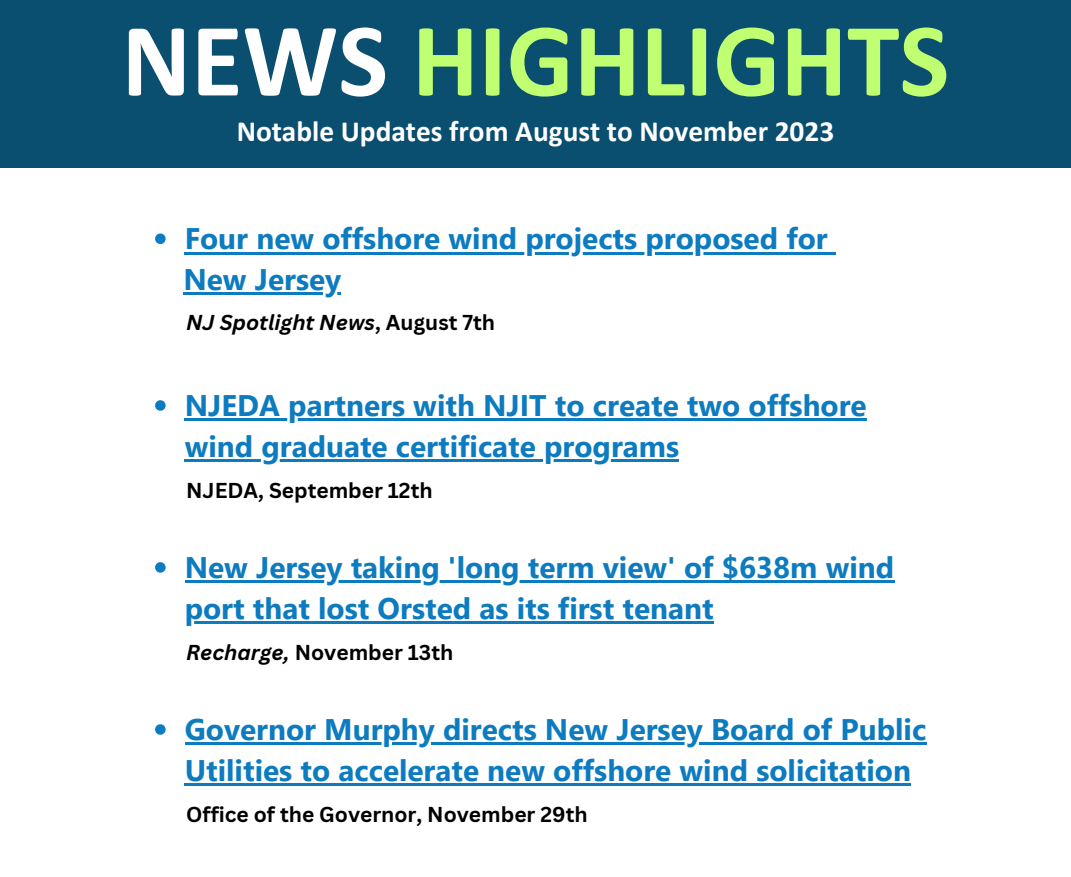
<style>
.page{position:relative;width:1071px;height:877px;background:#fff}
.page>*{position:absolute;margin:0;border:0;box-sizing:border-box;transform-origin:0 0}
.t1{font:700 105.52px "Calibri";color:#c1ff72}
.t2{font:700 29.75px/40.6px "Segoe UI";color:#0d7bbf}
.t3{font:700 29.4px "Calibri";color:#fff}
.t4{font:700 21px "Canva Sans";color:#000}
.t5{font:italic 700 21px "Canva Sans";color:#000}
.s1{color:#fff}
.s2{font-style:normal}
.s3{font-style:italic}
</style>
<div class="page">
<div style="left:0;top:0;width:1071px;height:167px;background:#0b4f70"></div>
<svg style="left:155px;top:400px;width:11px;height:11px"></svg>
<hr style="left:185px;top:418px;width:682px;height:3px;background:#0d7bbf">
<hr style="left:185px;top:459px;width:494px;height:3px;background:#0d7bbf">
<svg style="left:155px;top:233px;width:11px;height:11px"></svg>
<hr style="left:185px;top:252px;width:643px;height:2px;background:#0d7bbf">
<svg style="left:828px;top:252px;width:8px;height:2px"></svg>
<hr style="left:183px;top:292px;width:158px;height:3px;background:#0d7bbf">
<svg style="left:155px;top:562px;width:11px;height:10px"></svg>
<hr style="left:185px;top:580px;width:709px;height:3px;background:#0d7bbf">
<hr style="left:185px;top:621px;width:529px;height:3px;background:#0d7bbf">
<svg style="left:155px;top:724px;width:11px;height:10px"></svg>
<hr style="left:185px;top:742px;width:741px;height:3px;background:#0d7bbf">
<hr style="left:185px;top:783px;width:726px;height:3px;background:#0d7bbf">
<p class="t1" style="left:122px;top:16px;width:829px"><span class="s1">NEWS</span> HIGHLIGHTS</p>
<p class="t3" style="left:237px;top:119px;width:599px">Notable Updates from August to November 2023</p>
<p class="t2" style="left:185px;top:217px;width:645px">Four new offshore wind projects proposed for</p>
<p class="t2" style="left:183px;top:257px;width:159px">New Jersey</p>
<p class="t5" style="left:186px;top:308px;width:310px">NJ Spotlight News<span class="s2">, August 7th</span></p>
<p class="t2" style="left:185px;top:383px;width:684px">NJEDA partners with NJIT to create two offshore wind graduate certificate programs</p>
<p class="t4" style="left:186px;top:475px;width:248px">NJEDA, September 12th</p>
<p class="t2" style="left:185px;top:545px;width:711px">New Jersey taking 'long term view' of $638m wind port that lost Orsted as its first tenant</p>
<p class="t4" style="left:186px;top:637px;width:269px"><span class="s3">Recharge,</span> November 13th</p>
<p class="t2" style="left:185px;top:707px;width:743px">Governor Murphy directs New Jersey Board of Public<br>Utilities to accelerate new offshore wind solicitation</p>
<p class="t4" style="left:186px;top:799px;width:403px">Office of the Governor, November 29th</p>
</div>
